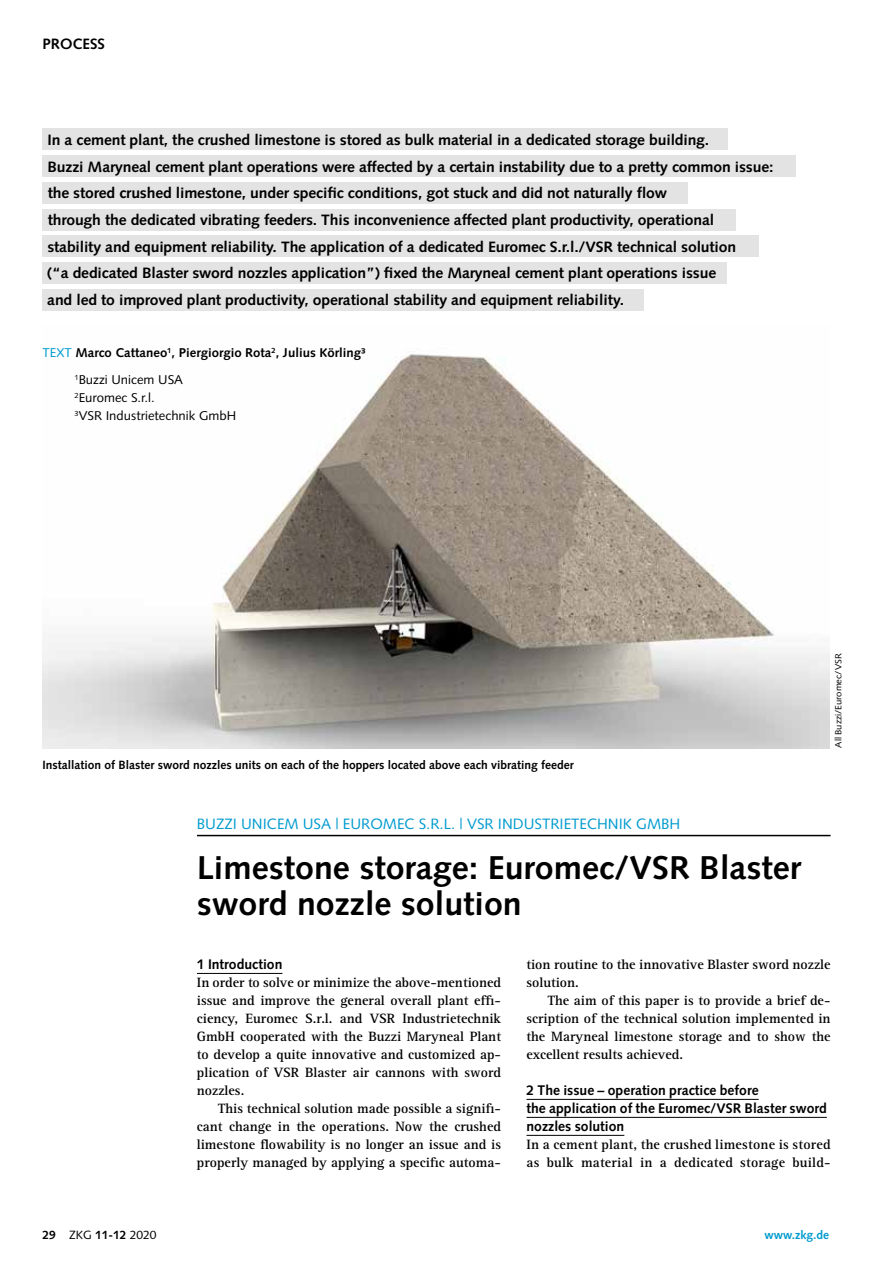
<style>
.page{position:relative;width:893px;height:1263px;background:#fff}
.page>*{position:absolute;margin:0;border:0;box-sizing:border-box;transform-origin:0 0}
.t1{font:700 33px/36px "Syntax LT Std";color:#000}
.t2{font:700 15px/26.7px "Syntax LT Std";letter-spacing:-.01em;color:#000;scale:1.05 1}
.t3{font:15px "Syntax LT Std";color:#009bcf}
.t4{font:700 15px "Syntax LT Std";letter-spacing:-.01em;color:#000}
.t5{font:700 13.95px/18px "Rotis Serif Std";color:#000;text-align:justify}
.t6{font:700 13.95px/18px "Syntax LT Std";color:#000}
.t7{font:700 12.75px/27px "Syntax LT Std";color:#000}
.t8{font:12.75px/18px "Syntax LT Std";color:#000}
.t9{font:700 12px "Syntax LT Std";color:#000}
.t10{font:700 12px "Syntax LT Std";color:#009bcf}
.t11{font:9px "Syntax LT Std";color:#000;scale:1.05 1}
.s1{font-weight:400;color:#009bcf}
.s2{font-weight:400}
</style>
<div class="page">
<hr style="left:526px;top:1099px;width:233px;height:1px;background:#000">
<hr style="left:526px;top:1117px;width:301px;height:1px;background:#000">
<hr style="left:526px;top:1135px;width:98px;height:1px;background:#000">
<img style="left:43px;top:351px;width:786px;height:398px">
<hr style="left:197px;top:973px;width:85px;height:1px;background:#000">
<hr style="left:197px;top:835px;width:633px;height:1px;background:#000">
<div style="left:43px;top:129px;width:685px;height:21px;background:#e3e3e3"></div>
<div style="left:43px;top:156px;width:753px;height:21px;background:#e3e3e3"></div>
<div style="left:43px;top:182px;width:645px;height:21px;background:#e3e3e3"></div>
<div style="left:43px;top:209px;width:693px;height:21px;background:#e3e3e3"></div>
<div style="left:43px;top:236px;width:716px;height:21px;background:#e3e3e3"></div>
<div style="left:43px;top:262px;width:684px;height:21px;background:#e3e3e3"></div>
<div style="left:43px;top:289px;width:601px;height:21px;background:#e3e3e3"></div>
<p class="t4" style="left:43px;top:35px;width:64px">PROCESS</p>
<p class="t2" style="left:47px;top:127px;width:693px">In a cement plant, the crushed limestone is stored as bulk material in a dedicated storage building.<br>Buzzi Maryneal cement plant operations were affected by a certain instability due to a pretty common issue: the stored crushed limestone, under specific conditions, got stuck and did not naturally flow<br>through the dedicated vibrating feeders. This inconvenience affected plant productivity, operational</p>
<p class="t2" style="left:47px;top:233px;width:658px">stability and equipment reliability. The application of a dedicated Euromec S.r.l./VSR technical solution (“a dedicated Blaster sword nozzles application”) fixed the Maryneal cement plant operations issue and led to improved plant productivity, operational stability and equipment reliability.</p>
<p class="t7" style="left:74px;top:339px;width:293px;text-indent:-32px"><span class="s1">TEXT</span> Marco Cattaneo<sup>1</sup>, Piergiorgio Rota<sup>2</sup>, Julius Körling³<br><sup>1</sup><span class="s2">Buzzi Unicem USA</span></p>
<p class="t8" style="left:74px;top:389px;width:163px"><sup>2</sup>Euromec S.r.l.<br><sup>3</sup>VSR Industrietechnik GmbH</p>
<p class="t9" style="left:43px;top:758px;width:533px">Installation of Blaster sword nozzles units on each of the hoppers located above each vibrating feeder</p>
<p class="t3" style="left:197px;top:815px;width:485px">BUZZI UNICEM USA | EUROMEC S.R.L. | VSR INDUSTRIETECHNIK GMBH</p>
<h1 class="t1" style="left:197px;top:850px;width:606px">Limestone storage: Euromec/VSR Blaster sword nozzle solution</h1>
<p class="t11" style="left:833px;top:748px;width:91px;rotate:-90deg">All Buzzi/Euromec/VSR</p>
<p class="t6" style="left:197px;top:955px;width:87px">1 Introduction</p>
<p class="t5" style="left:197px;top:973px;width:306px">In order to solve or minimize the above-mentioned issue and improve the general overall plant effi&shy;ciency, Euromec S.r.l. and VSR Industrietechnik GmbH cooperated with the Buzzi Maryneal Plant to develop a quite innovative and customized ap&shy;plication of VSR Blaster air cannons with sword nozzles.</p>
<p class="t5" style="left:197px;top:1099px;width:306px;text-indent:21px">This technical solution made possible a signifi&shy;cant change in the operations. Now the crushed limestone flowability is no longer an issue and is properly managed by applying a specific automa-</p>
<p class="t5" style="left:526px;top:955px;width:306px">tion routine to the innovative Blaster sword nozzle solution.</p>
<p class="t5" style="left:526px;top:991px;width:306px;text-indent:21px">The aim of this paper is to provide a brief de&shy;scription of the technical solution implemented in the Maryneal limestone storage and to show the excellent results achieved.</p>
<p class="t6" style="left:526px;top:1081px;width:302px">2 The issue – operation practice before<br>the application of the Euromec/VSR Blaster sword nozzles solution</p>
<p class="t5" style="left:526px;top:1135px;width:306px">In a cement plant, the crushed limestone is stored as bulk material in a dedicated storage build-</p>
<p class="t9" style="left:43px;top:1228px;width:116px">29 <span class="s2">ZKG</span> 11-12 <span class="s2">2020</span></p>
<p class="t10" style="left:764px;top:1228px;width:66px">www.zkg.de</p>
</div>
